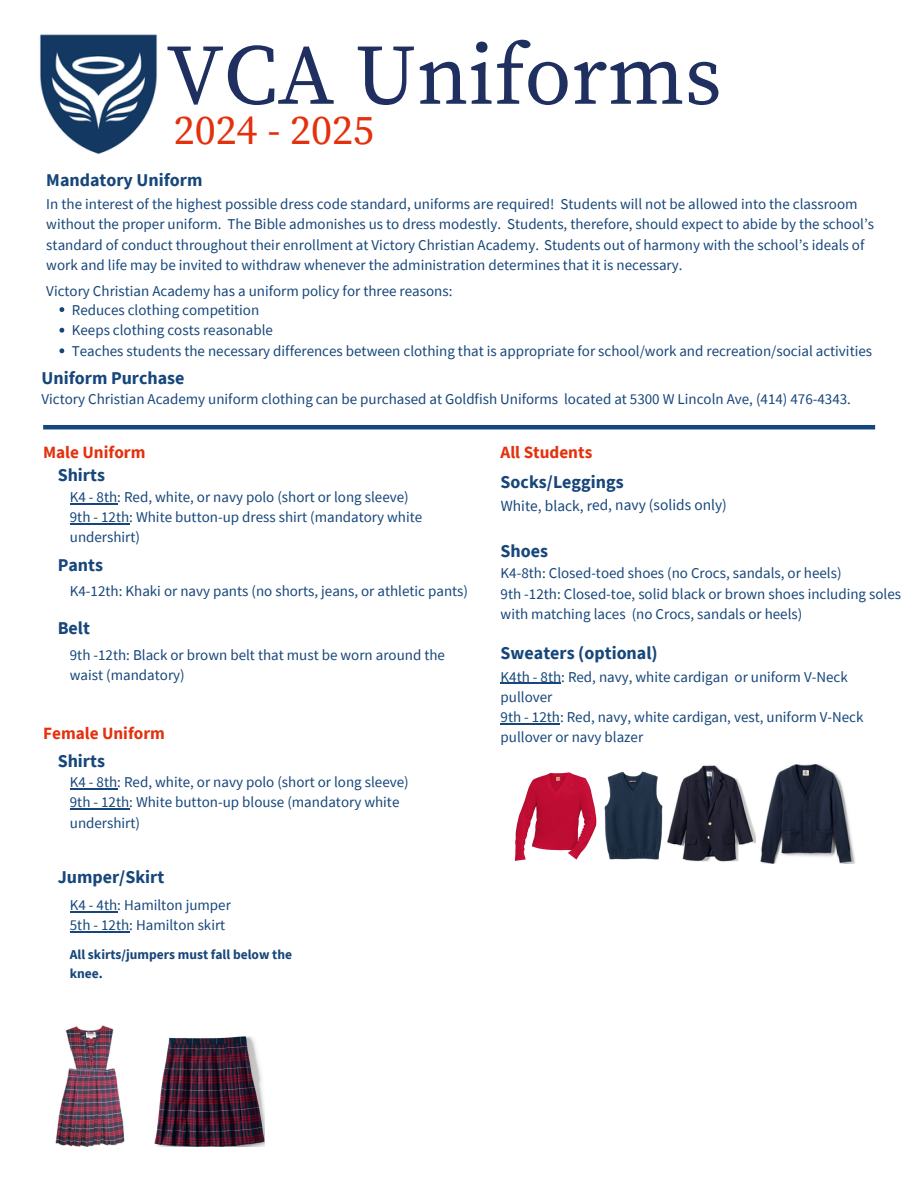
<style>
.page{position:relative;width:918px;height:1188px;background:#fff}
.page>*{position:absolute;margin:0;border:0;box-sizing:border-box;transform-origin:0 0}
.t1{font:85.5px "Source Serif Pro";color:#1f2f5f}
.t2{font:42px "Source Serif Pro";color:#e4310d}
.t3{font:700 18px "Source Sans Pro";color:#16467a}
.t4{font:700 17.25px "Source Sans Pro";color:#e4310d}
.t5{font:15.45px "Source Sans Pro";letter-spacing:-.005em;color:#16467a}
.t6{font:15px/20.2px "Source Sans Pro";color:#16467a}
.t7{font:700 13.5px/18.8px "Source Sans Pro";color:#16467a}
</style>
<div class="page">
<img style="left:40px;top:34px;width:117px;height:121px">
<img style="left:154px;top:1037px;width:111px;height:110px">
<hr style="left:43px;top:425px;width:832px;height:4px;background:#16467a">
<img style="left:514px;top:772px;width:83px;height:89px">
<img style="left:604px;top:772px;width:59px;height:87px">
<img style="left:667px;top:765px;width:89px;height:97px">
<img style="left:55px;top:1025px;width:70px;height:122px">
<img style="left:760px;top:764px;width:95px;height:99px">
<svg style="left:59px;top:307px;width:5px;height:5px"></svg>
<svg style="left:59px;top:328px;width:5px;height:5px"></svg>
<svg style="left:59px;top:348px;width:5px;height:5px"></svg>
<hr style="left:70px;top:503px;width:47px;height:1px;background:#16467a">
<hr style="left:70px;top:523px;width:59px;height:1px;background:#16467a">
<hr style="left:70px;top:788px;width:47px;height:1px;background:#16467a">
<hr style="left:70px;top:808px;width:59px;height:2px;background:#16467a">
<hr style="left:70px;top:911px;width:47px;height:1px;background:#16467a">
<hr style="left:70px;top:932px;width:59px;height:1px;background:#16467a">
<hr style="left:501px;top:683px;width:60px;height:1px;background:#16467a">
<hr style="left:501px;top:723px;width:59px;height:1px;background:#16467a">
<p class="t1" style="left:166px;top:25px;width:557px">VCA Uniforms</p>
<h3 class="t2" style="left:174px;top:106px;width:202px">2024 - 2025</h3>
<h4 class="t3" style="left:46px;top:169px;width:158px">Mandatory Uniform</h4>
<h4 class="t6" style="left:46px;top:193px;width:829px;line-height:20.7px">In the interest of the highest possible dress code standard, uniforms are required! Students will not be allowed into the classroom without the proper uniform. The Bible admonishes us to dress modestly. Students, therefore, should expect to abide by the school’s standard of conduct throughout their enrollment at Victory Christian Academy. Students out of harmony with the school’s ideals of work and life may be invited to withdraw whenever the administration determines that it is necessary.</h4>
<h3 class="t6" style="left:46px;top:280px;width:408px">Victory Christian Academy has a uniform policy for three reasons:</h3>
<h3 class="t6" style="left:72px;top:299px;width:189px">Reduces clothing competition</h3>
<h3 class="t6" style="left:72px;top:320px;width:203px">Keeps clothing costs reasonable</h3>
<h4 class="t6" style="left:72px;top:340px;width:802px">Teaches students the necessary differences between clothing that is appropriate for school/work and recreation/social activities</h4>
<h4 class="t3" style="left:41px;top:366px;width:145px">Uniform Purchase</h4>
<h4 class="t6" style="left:41px;top:388px;width:811px">Victory Christian Academy uniform clothing can be purchased at Goldfish Uniforms located at 5300 W Lincoln Ave, (414) 476-4343.</h4>
<h4 class="t4" style="left:43px;top:441px;width:104px">Male Uniform</h4>
<h3 class="t4" style="left:501px;top:441px;width:93px">All Students</h3>
<h3 class="t3" style="left:58px;top:464px;width:49px">Shirts</h3>
<h4 class="t6" style="left:70px;top:486px;width:354px">K4 - 8th: Red, white, or navy polo (short or long sleeve)<br>9th - 12th: White button-up dress shirt (mandatory white undershirt)</h4>
<h3 class="t3" style="left:501px;top:470px;width:125px">Socks/Leggings</h3>
<h3 class="t5" style="left:501px;top:495px;width:228px">White, black, red, navy (solids only)</h3>
<h3 class="t3" style="left:501px;top:539px;width:49px">Shoes</h3>
<h3 class="t6" style="left:501px;top:563px;width:402px">K4-8th: Closed-toed shoes (no Crocs, sandals, or heels)<br>9th -12th: Closed-toe, solid black or brown shoes including soles with matching laces (no Crocs, sandals or heels)</h3>
<p class="t3" style="left:58px;top:553px;width:47px">Pants</p>
<h3 class="t6" style="left:70px;top:581px;width:400px">K4-12th: Khaki or navy pants (no shorts, jeans, or athletic pants)</h3>
<h4 class="t3" style="left:58px;top:616px;width:34px">Belt</h4>
<p class="t6" style="left:70px;top:644px;width:377px">9th -12th: Black or brown belt that must be worn around the waist (mandatory)</p>
<p class="t3" style="left:501px;top:641px;width:159px">Sweaters (optional)</p>
<p class="t6" style="left:501px;top:666px;width:364px">K4th - 8th: Red, navy, white cardigan or uniform V-Neck pullover<br>9th - 12th: Red, navy, white cardigan, vest, uniform V-Neck pullover or navy blazer</p>
<h3 class="t4" style="left:43px;top:722px;width:123px">Female Uniform</h3>
<h4 class="t3" style="left:58px;top:749px;width:49px">Shirts</h4>
<p class="t6" style="left:70px;top:772px;width:340px">K4 - 8th: Red, white, or navy polo (short or long sleeve)<br>9th - 12th: White button-up blouse (mandatory white undershirt)</p>
<p class="t3" style="left:58px;top:865px;width:108px">Jumper/Skirt</p>
<p class="t6" style="left:70px;top:894px;width:163px;line-height:20.7px">K4 - 4th: Hamilton jumper<br>5th - 12th: Hamilton skirt</p>
<h4 class="t7" style="left:70px;top:945px;width:224px">All skirts/jumpers must fall below the knee.</h4>
</div>
